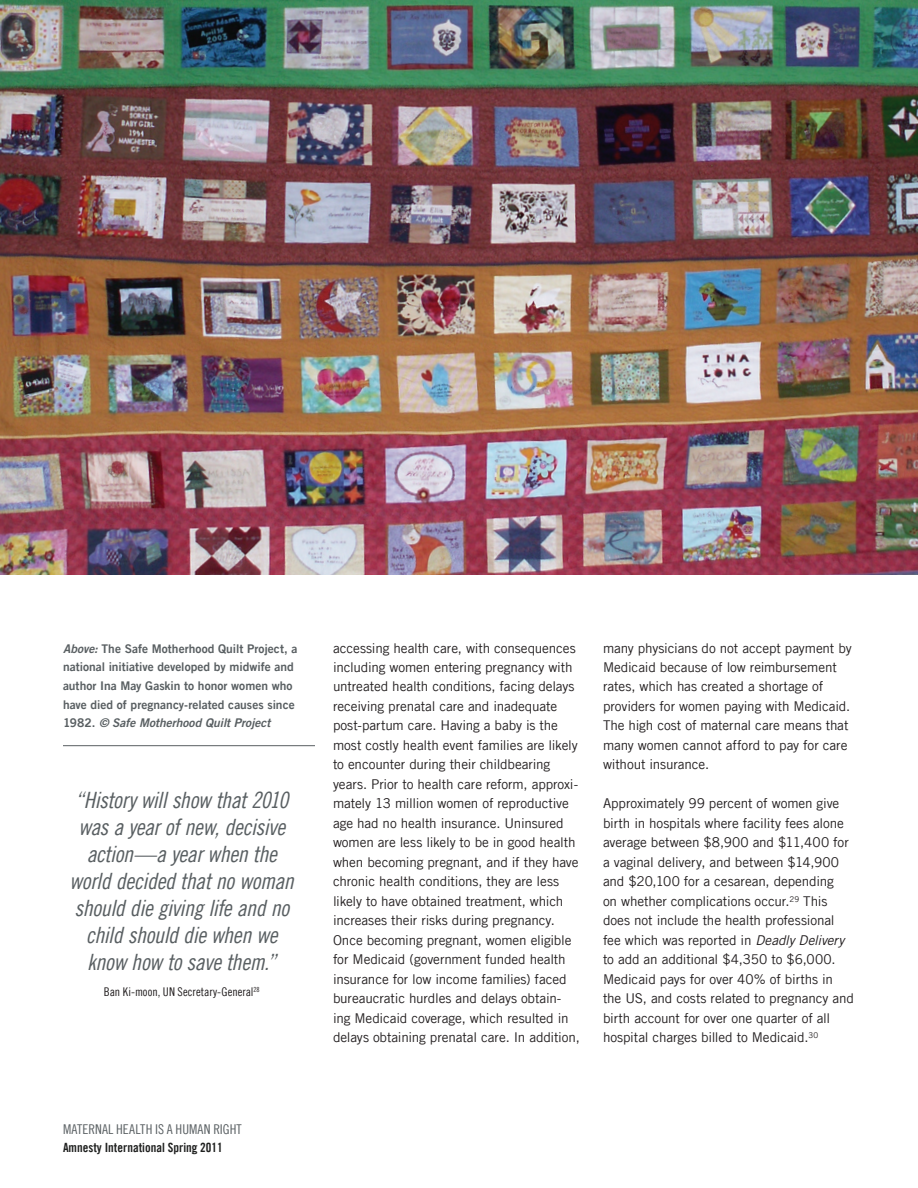
<style>
.page{position:relative;width:918px;height:1188px;background:#fff}
.page>*{position:absolute;margin:0;border:0;box-sizing:border-box;transform-origin:0 0}
.t1{font:22.5px/27px "Amnesty Trade Gothic Cn 18 Obl";letter-spacing:-.02em;color:#595f62;text-align:center}
.t2{font:13.5px/19.5px "Amnesty Trade Gothic";letter-spacing:-.01em;color:#231f20}
.t3{font:13.5px "Amnesty Trade Gothic Cn 18";letter-spacing:.005em;color:#595f62}
.t4{font:12.75px "Amnesty Trade Gothic Bd Cn 20";color:#1f201f}
.t5{font:12px/18.8px "Amnesty Trade Gothic Bd 2";color:#595f62}
.t6{font:12px "Amnesty Trade Gothic Cn 18";color:#231f20}
.t7{font:12px "Amnesty Trade Gothic Bd 2 Obl";color:#595f62}
.s1{font-family:"Amnesty Trade Gothic Bd 2 Obl"}
.s2{font-family:"Amnesty Trade Gothic Bd 2"}
.s3{font-style:italic}
</style>
<div class="page">
<img style="left:0;top:0;width:918px;height:574px">
<hr style="left:63px;top:745px;width:252px;height:1px;background:#595f62">
<p class="t5" style="left:63px;top:639px;width:236px"><span class="s1">Above:</span> The Safe Motherhood Quilt Project, a national initiative developed by midwife and author Ina May Gaskin to honor women who have died of pregnancy-related causes since</p>
<p class="t7" style="left:63px;top:716px;width:209px"><span class="s2">1982.</span> © Safe Motherhood Quilt Project</p>
<h1 class="t1" style="left:70px;top:786px;width:226px">“History will show that 2010 was a year of new, decisive action—a year when the world decided that no woman should die giving life and no child should die when we know how to save them.”</h1>
<p class="t6" style="left:104px;top:985px;width:157px">Ban Ki-moon, UN Secretary-General<sup>28</sup></p>
<p class="t3" style="left:63px;top:1121px;width:180px">MATERNAL HEALTH IS A HUMAN RIGHT</p>
<p class="t4" style="left:63px;top:1140px;width:161px">Amnesty International Spring 2011</p>
<p class="t2" style="left:333px;top:638px;width:248px">accessing health care, with consequences including women entering pregnancy with untreated health conditions, facing delays receiving prenatal care and inadequate post-partum care. Having a baby is the most costly health event families are likely to encounter during their childbearing years. Prior to health care reform, approxi&shy;mately 13 million women of reproductive age had no health insurance. Uninsured women are less likely to be in good health when becoming pregnant, and if they have chronic health conditions, they are less likely to have obtained treatment, which increases their risks during pregnancy.<br>Once becoming pregnant, women eligible for Medicaid (government funded health insurance for low income families) faced bureaucratic hurdles and delays obtain&shy;ing Medicaid coverage, which resulted in delays obtaining prenatal care. In addition,</p>
<p class="t2" style="left:603px;top:638px;width:250px">many physicians do not accept payment by Medicaid because of low reimbursement rates, which has created a shortage of providers for women paying with Medicaid.<br>The high cost of maternal care means that many women cannot afford to pay for care without insurance.</p>
<p class="t2" style="left:603px;top:794px;width:252px">Approximately 99 percent of women give birth in hospitals where facility fees alone average between $8,900 and $11,400 for a vaginal delivery, and between $14,900 and $20,100 for a cesarean, depending<br>on whether complications occur.<sup>29</sup> This does not include the health professional fee which was reported in <span class="s3">Deadly Delivery </span>to add an additional $4,350 to $6,000.<br>Medicaid pays for over 40% of births in the US, and costs related to pregnancy and birth account for over one quarter of all hospital charges billed to Medicaid.<sup>30</sup></p>
</div>
